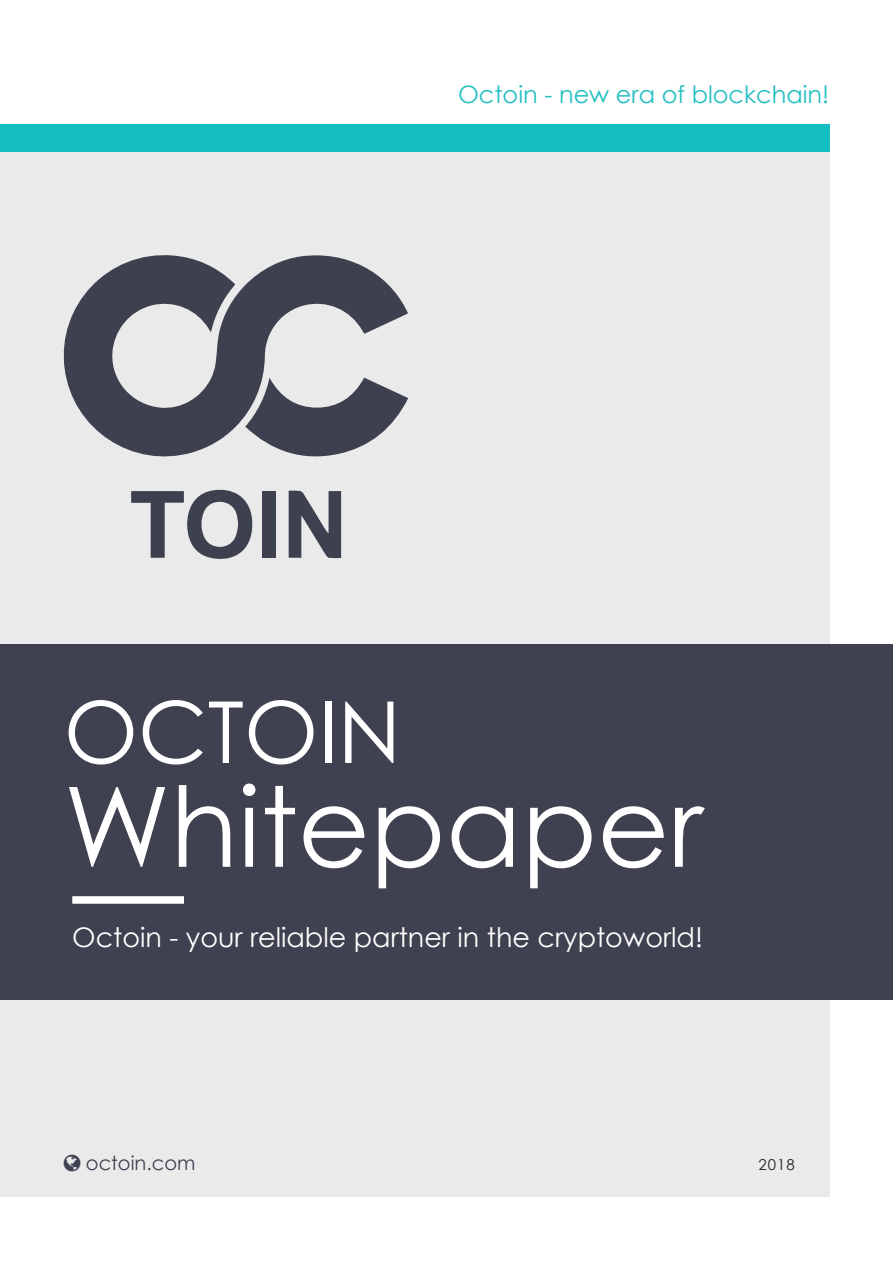
<style>
.page{position:relative;width:893px;height:1263px;background:#fff}
.page>*{position:absolute;margin:0;border:0;box-sizing:border-box;transform-origin:0 0}
.t1{font:111px "Century Gothic";color:#fff}
.t2{font:85.5px "Century Gothic";color:#fff}
.t3{font:27px "Century Gothic";color:#fff}
.t4{font:24px "Century Gothic";color:#23bfc2}
.t5{font:19.5px "Century Gothic";color:#3f4151}
.t6{font:15px "Century Gothic";color:#241f1f}
</style>
<div class="page">
<div style="left:0;top:152px;width:829px;height:1045px;background:#ebeaea"></div>
<div style="left:0;top:644px;width:893px;height:355px;background:#3f4151"></div>
<div style="left:72px;top:896px;width:112px;height:8px;background:#fff"></div>
<div style="left:0;top:124px;width:829px;height:28px;background:#14bfc2"></div>
<svg style="left:289px;top:490px;width:52px;height:68px"></svg>
<svg style="left:131px;top:489px;width:122px;height:70px"></svg>
<div style="left:262px;top:491px;width:13px;height:67px;background:#3d404f"></div>
<svg style="left:63px;top:255px;width:345px;height:202px;fill:#3d404f"></svg>
<p class="t4" style="left:458px;top:78px;width:373px">Octoin - new era of blockchain!</p>
<h2 class="t2" style="left:64px;top:672px;width:339px">OCTOIN</h2>
<h1 class="t1" style="left:64px;top:749px;width:641px">Whitepaper</h1>
<p class="t3" style="left:72px;top:918px;width:632px">Octoin - your reliable partner in the cryptoworld!</p>
<p class="t5" style="left:86px;top:1149px;width:111px">octoin.com</p>
<p class="t6" style="left:758px;top:1154px;width:38px">2018</p>
</div>
